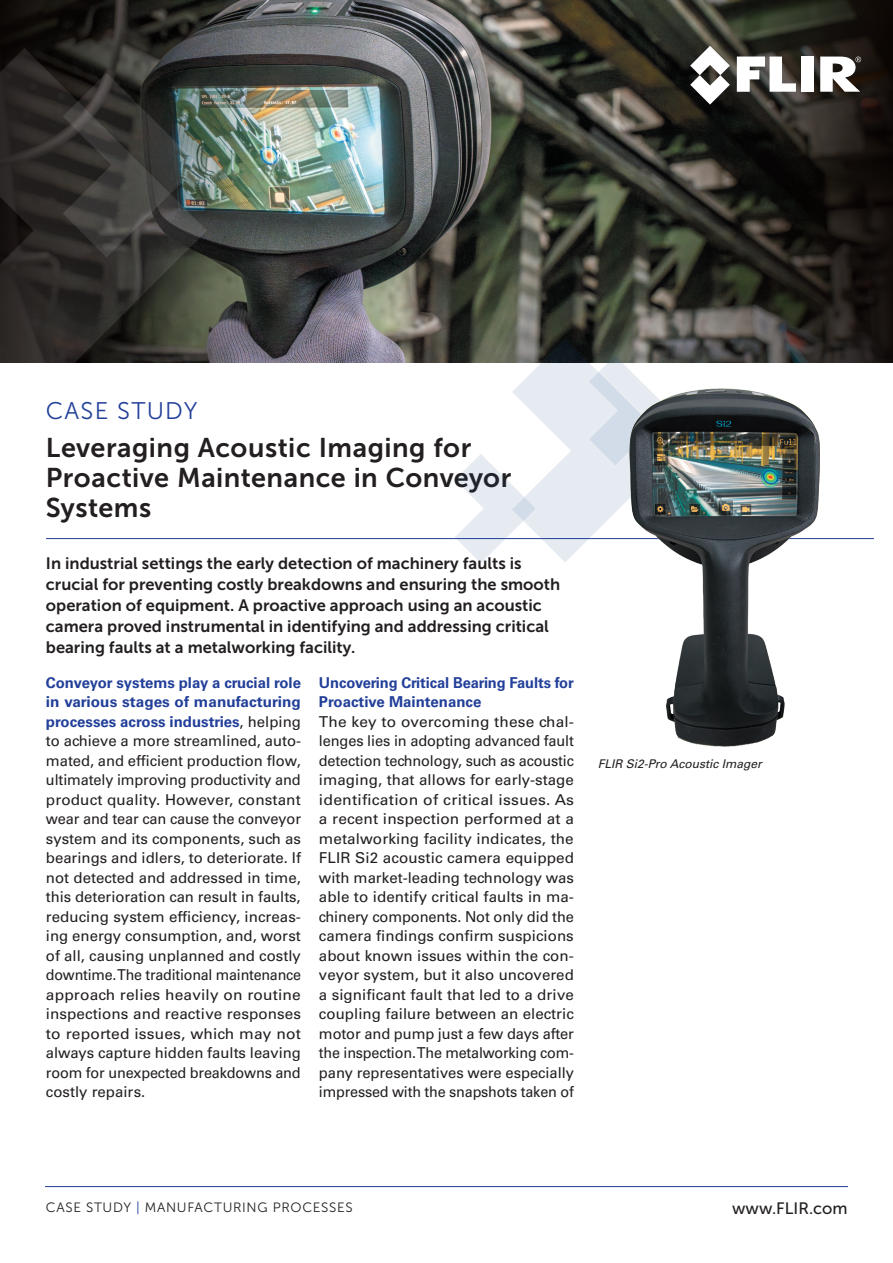
<style>
.page{position:relative;width:893px;height:1263px;background:#fff}
.page>*{position:absolute;margin:0;border:0;box-sizing:border-box;transform-origin:0 0}
.t1{font:27px/30px "Museo Sans 700";letter-spacing:.015em;color:#231f20}
.t2{font:24px "Museo Sans 300";letter-spacing:.05em;color:#223f99}
.t3{font:16.5px/21px "Museo Sans 700";color:#231f20}
.t4{font:16.5px "Museo Sans 500";color:#231f20}
.t5{font:15px/19.5px "Univers LT Std";letter-spacing:-.01em;color:#231f20;text-align:justify}
.t6{font:700 15px/19.5px "Univers LT Std";letter-spacing:-.005em;color:#223f99}
.t7{font:13.5px "Museo Sans 300";letter-spacing:.05em;color:#231f20}
.t8{font:italic 12px "Univers LT Std";color:#231f20}
.s1{font-weight:700;color:#223f99}
.s2{color:#223f99}
</style>
<div class="page">
<img style="left:416px;top:0;width:221px;height:306px">
<hr style="left:45px;top:1186px;width:803px;height:1px;background:#223f99">
<hr style="left:46px;top:538px;width:828px;height:1px;background:#223f99">
<svg style="left:637px;top:0;width:256px;height:362px;background:#27251f"></svg>
<svg style="left:737px;top:57px;width:59px;height:35px"></svg>
<div style="left:802px;top:57px;width:12px;height:35px;background:#fff"></div>
<svg style="left:690px;top:46px;width:40px;height:59px"></svg>
<svg style="left:820px;top:57px;width:41px;height:35px"></svg>
<img style="left:0;top:0;width:416px;height:362px">
<img style="left:414px;top:306px;width:304px;height:257px">
<img style="left:630px;top:389px;width:189px;height:358px">
<h2 class="t2" style="left:46px;top:398px;width:153px">CASE STUDY</h2>
<h1 class="t1" style="left:46px;top:433px;width:467px">Leveraging Acoustic Imaging for<br>Proactive Maintenance in Conveyor<br>Systems</h1>
<p class="t3" style="left:46px;top:552px;width:516px">In industrial settings the early detection of machinery faults is crucial for preventing costly breakdowns and ensuring the smooth operation of equipment. A proactive approach using an acoustic camera proved instrumental in identifying and addressing critical bearing faults at a metalworking facility.</p>
<p class="t5" style="left:46px;top:673px;width:257px"><span class="s1">Conveyor systems play a crucial role in various stages of manufacturing processes across industries</span>, helping to achieve a more streamlined, auto&shy;mated, and efficient production flow, ultimately improving productivity and product quality. However, constant wear and tear can cause the conveyor system and its components, such as bearings and idlers, to deteriorate. If not detected and addressed in time, this deterioration can result in faults, reducing system efficiency, increas&shy;ing energy consumption, and, worst of all, causing unplanned and costly downtime. The traditional maintenance approach relies heavily on routine inspections and reactive responses to reported issues, which may not always capture hidden faults leaving room for unexpected breakdowns and costly repairs.</p>
<p class="t6" style="left:319px;top:673px;width:256px">Uncovering Critical Bearing Faults for<br>Proactive Maintenance</p>
<p class="t5" style="left:319px;top:712px;width:257px">The key to overcoming these chal&shy;lenges lies in adopting advanced fault detection technology, such as acoustic imaging, that allows for early-stage identification of critical issues. As a recent inspection performed at a metalworking facility indicates, the FLIR Si2 acoustic camera equipped with market-leading technology was able to identify critical faults in ma&shy;chinery components. Not only did the camera findings confirm suspicions about known issues within the con&shy;veyor system, but it also uncovered a significant fault that led to a drive coupling failure between an electric motor and pump just a few days after the inspection. The metalworking com&shy;pany representatives were especially impressed with the snapshots taken of</p>
<p class="t8" style="left:598px;top:756px;width:165px">FLIR Si2-Pro Acoustic Imager</p>
<p class="t7" style="left:46px;top:1200px;width:308px">CASE STUDY <span class="s2">|</span> MANUFACTURING PROCESSES</p>
<p class="t4" style="left:732px;top:1199px;width:117px">www.FLIR.com</p>
</div>
